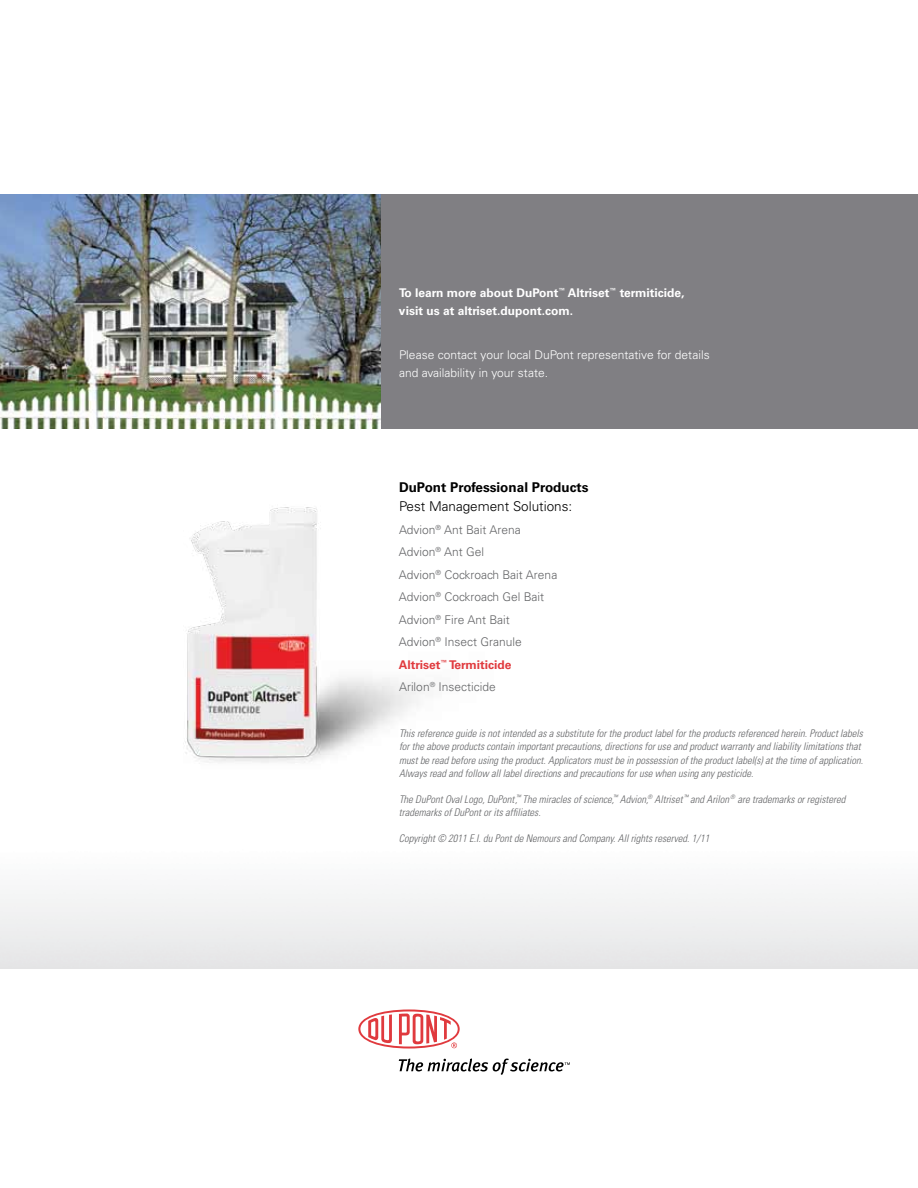
<style>
.page{position:relative;width:918px;height:1188px;background:#fff}
.page>*{position:absolute;margin:0;border:0;box-sizing:border-box;transform-origin:0 0}
.t1{font:700 13.5px "Univers";color:#000}
.t2{font:300 13.5px "Univers";color:#000}
.t3{font:300 12px/22.5px "Univers";color:#636466}
.t4{font:300 12px/18px "Univers";color:#fff}
.t5{font:700 12px/18px "Univers";color:#fff}
.t6{font:italic 300 condensed 10.5px/13.5px "Univers";color:#636466}
.s1{font-weight:700;color:#e03a3e}
</style>
<div class="page">
<img style="left:185px;top:507px;width:239px;height:256px">
<div style="left:381px;top:195px;width:537px;height:234px;background:#807f83"></div>
<img style="left:0;top:195px;width:381px;height:234px">
<svg style="left:358px;top:1010px;width:102px;height:39px"></svg>
<svg style="left:399px;top:1058px;width:171px;height:17px"></svg>
<p class="t5" style="left:399px;top:284px;width:287px">To learn more about DuPont<sup>™</sup> Altriset<sup>™</sup> termiticide, visit us at altriset.dupont.com.</p>
<p class="t4" style="left:399px;top:346px;width:312px">Please contact your local DuPont representative for details and availability in your state.</p>
<p class="t1" style="left:399px;top:479px;width:191px">DuPont Professional Products</p>
<p class="t2" style="left:399px;top:498px;width:175px">Pest Management Solutions:</p>
<p class="t3" style="left:399px;top:518px;width:160px">Advion<sup>®</sup> Ant Bait Arena<br>Advion<sup>®</sup> Ant Gel<br>Advion<sup>®</sup> Cockroach Bait Arena<br>Advion<sup>®</sup> Cockroach Gel Bait<br>Advion<sup>®</sup> Fire Ant Bait<br>Advion<sup>®</sup> Insect Granule<br><span class="s1">Altriset</span><sup>™</sup> <span class="s1">Termiticide<br></span>Arilon<sup>®</sup> Insecticide</p>
<p class="t6" style="left:399px;top:726px;width:466px">This reference guide is not intended as a substitute for the product label for the products referenced herein. Product labels for the above products contain important precautions, directions for use and product warranty and liability limitations that must be read before using the product. Applicators must be in possession of the product label(s) at the time of application.<br>Always read and follow all label directions and precautions for use when using any pesticide.</p>
<p class="t6" style="left:399px;top:792px;width:448px">The DuPont Oval Logo, DuPont,<sup>™</sup> The miracles of science,<sup>™</sup> Advion,<sup>®</sup> Altriset <sup>™</sup> and Arilon <sup>®</sup> are trademarks or registered trademarks of DuPont or its affiliates.</p>
<p class="t6" style="left:399px;top:831px;width:312px">Copyright © 2011 E.I. du Pont de Nemours and Company. All rights reserved. 1/11</p>
</div>
